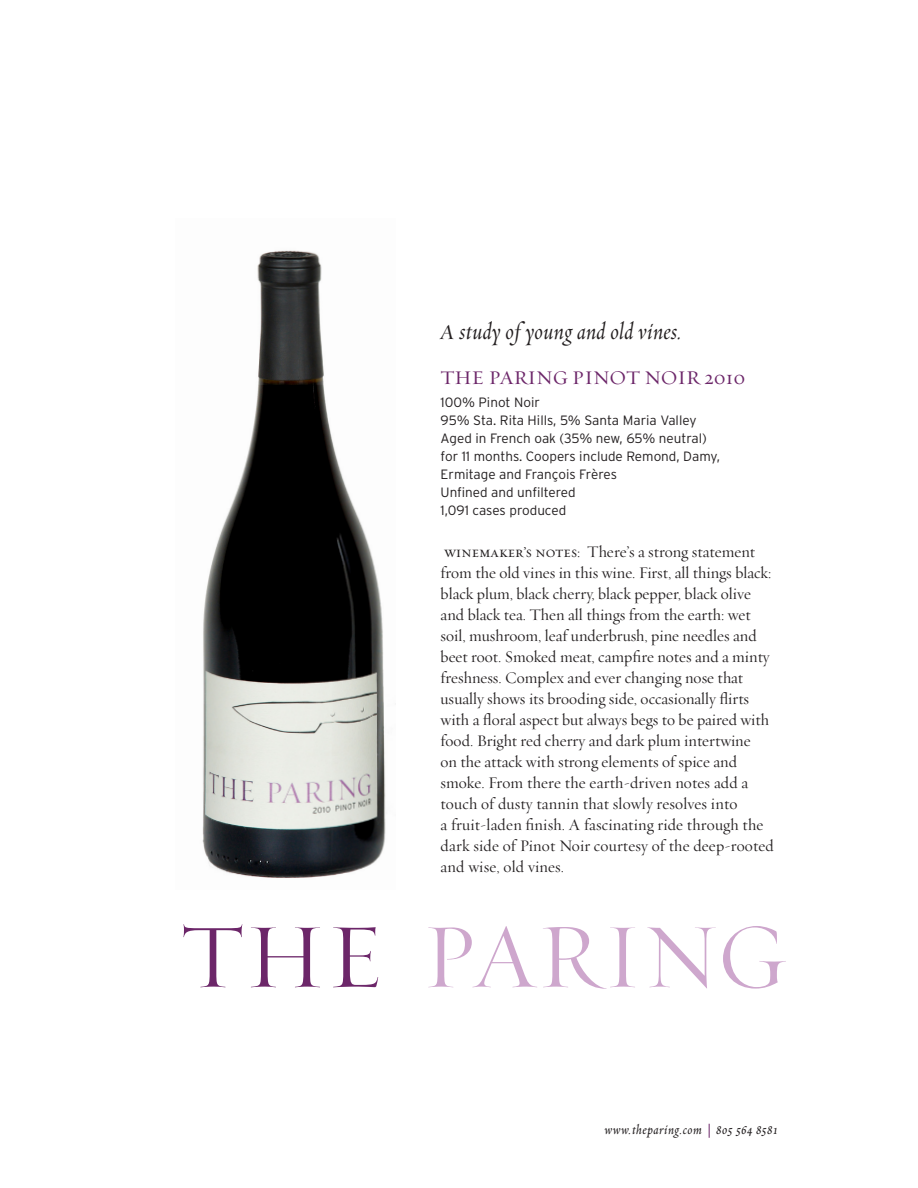
<style>
.page{position:relative;width:918px;height:1188px;background:#fff}
.page>*{position:absolute;margin:0;border:0;box-sizing:border-box;transform-origin:0 0}
.t1{font:24px "Requiem Display HTF Italic";letter-spacing:.02em;color:#231f20}
.t2{font:19.5px "Requiem Text HTF Small Caps";color:#6c2669}
.t3{font:16.5px/21px "Requiem Display HTF Roman";color:#231f20}
.t4{font:300 13.5px/18px "Interstate";color:#231f20}
.t5{font:13.5px "Requiem Text HTF Italic";letter-spacing:.04em;color:#231f20}
.s1{font-family:"Requiem Text HTF Small Caps";font-size:15px}
</style>
<div class="page">
<svg style="left:183px;top:924px;width:59px;height:63px"></svg>
<svg style="left:251px;top:927px;width:69px;height:60px"></svg>
<svg style="left:333px;top:927px;width:45px;height:60px"></svg>
<svg style="left:428px;top:926px;width:109px;height:61px"></svg>
<svg style="left:543px;top:927px;width:92px;height:62px"></svg>
<svg style="left:647px;top:927px;width:69px;height:62px"></svg>
<svg style="left:723px;top:926px;width:63px;height:63px"></svg>
<img style="left:202px;top:250px;width:184px;height:628px">
<svg style="left:709px;top:1124px;width:1px;height:14px"></svg>
<p class="t1" style="left:441px;top:320px;width:243px">A study of young and old vines.</p>
<p class="t2" style="left:441px;top:366px;width:306px">THE PARING PINOT NOIR 2010</p>
<p class="t4" style="left:441px;top:393px;width:101px">100% Pinot Noir</p>
<p class="t4" style="left:441px;top:411px;width:258px">95% Sta. Rita Hills, 5% Santa Maria Valley</p>
<p class="t4" style="left:441px;top:429px;width:281px">Aged in French oak (35% new, 65% neutral) for 11 months. Coopers include Remond, Damy,<br>Ermitage and François Frères</p>
<p class="t4" style="left:441px;top:483px;width:137px">Unfined and unfiltered</p>
<p class="t4" style="left:441px;top:501px;width:127px">1,091 cases produced</p>
<p class="t3" style="left:441px;top:542px;width:335px"><span class="s1">winemaker’s notes:</span> There’s a strong statement from the old vines in this wine. First, all things black: black plum, black cherry, black pepper, black olive and black tea. Then all things from the earth: wet soil, mushroom, leaf underbrush, pine needles and beet root. Smoked meat, campfire notes and a minty freshness. Complex and ever changing nose that usually shows its brooding side, occasionally flirts with a floral aspect but always begs to be paired with food. Bright red cherry and dark plum intertwine<br>on the attack with strong elements of spice and smoke. From there the earth-driven notes add a touch of dusty tannin that slowly resolves into<br>a fruit-laden finish. A fascinating ride through the dark side of Pinot Noir courtesy of the deep-rooted and wise, old vines.</p>
<p class="t5" style="left:604px;top:1123px;width:174px">www.theparing.com 805 564 8581</p>
</div>
